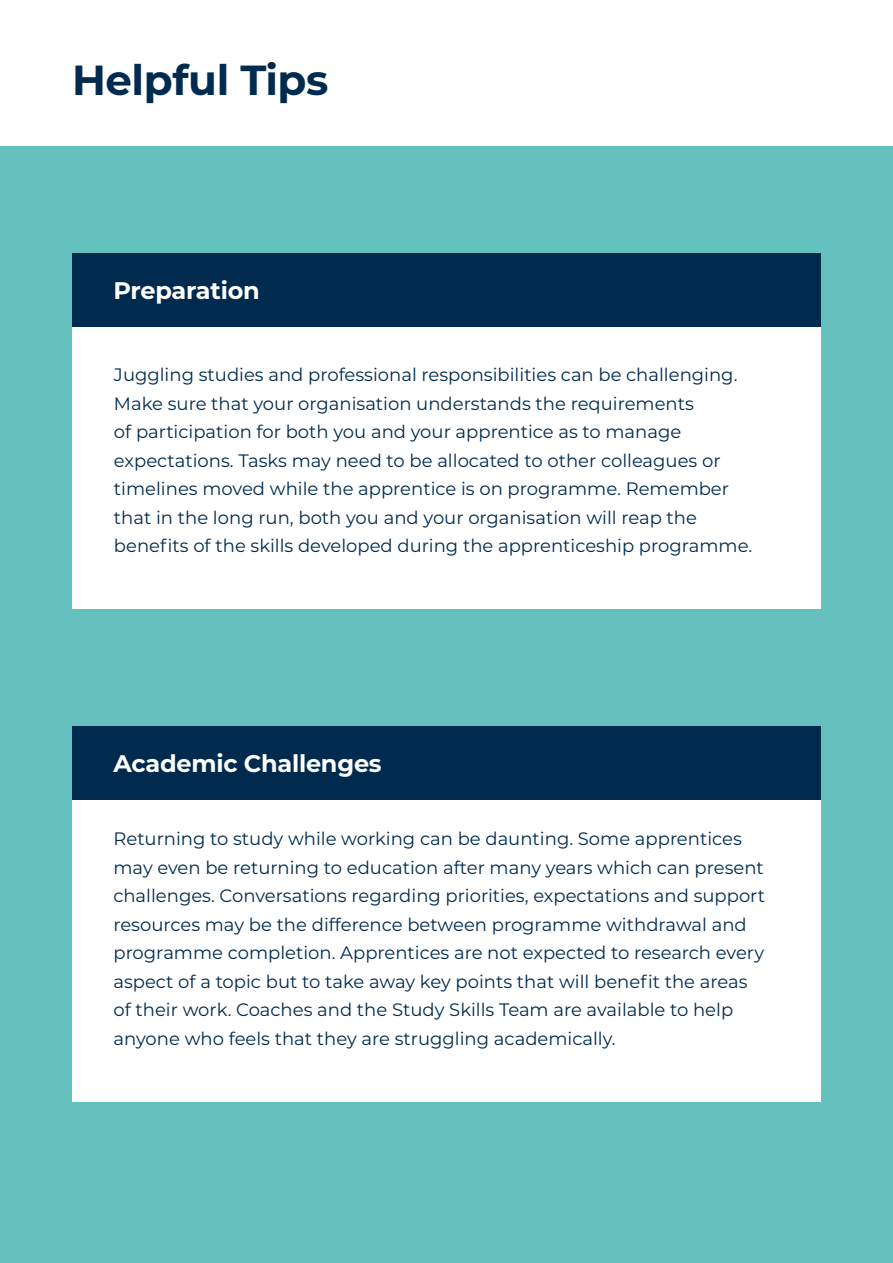
<style>
.page{position:relative;width:893px;height:1263px;background:#fff}
.page>*{position:absolute;margin:0;border:0;box-sizing:border-box;transform-origin:0 0}
.t1{font:700 42px "Montserrat";letter-spacing:-.01em;color:#002b4f}
.t2{font:700 24px "Montserrat";letter-spacing:-.01em;color:#fff}
.t3{font:18px/28.5px "Montserrat";color:#002b4f}
</style>
<div class="page">
<div style="left:0;top:147px;width:893px;height:1116px;background:#65c1be"></div>
<div style="left:72px;top:253px;width:749px;height:355px;background:#fff"></div>
<div style="left:72px;top:726px;width:749px;height:376px;background:#fff"></div>
<div style="left:72px;top:253px;width:749px;height:74px;background:#002b4f"></div>
<div style="left:72px;top:726px;width:749px;height:74px;background:#002b4f"></div>
<p class="t1" style="left:72px;top:49px;width:258px">Helpful Tips</p>
<p class="t2" style="left:113px;top:274px;width:148px">Preparation</p>
<p class="t3" style="left:114px;top:360px;width:640px">Juggling studies and professional responsibilities can be challenging.<br>Make sure that your organisation understands the requirements<br>of participation for both you and your apprentice as to manage expectations. Tasks may need to be allocated to other colleagues or timelines moved while the apprentice is on programme. Remember that in the long run, both you and your organisation will reap the benefits of the skills developed during the apprenticeship programme.</p>
<p class="t2" style="left:113px;top:746px;width:270px">Academic Challenges</p>
<p class="t3" style="left:113px;top:824px;width:653px">Returning to study while working can be daunting. Some apprentices may even be returning to education after many years which can present challenges. Conversations regarding priorities, expectations and support resources may be the difference between programme withdrawal and programme completion. Apprentices are not expected to research every aspect of a topic but to take away key points that will benefit the areas of their work. Coaches and the Study Skills Team are available to help anyone who feels that they are struggling academically.</p>
</div>
